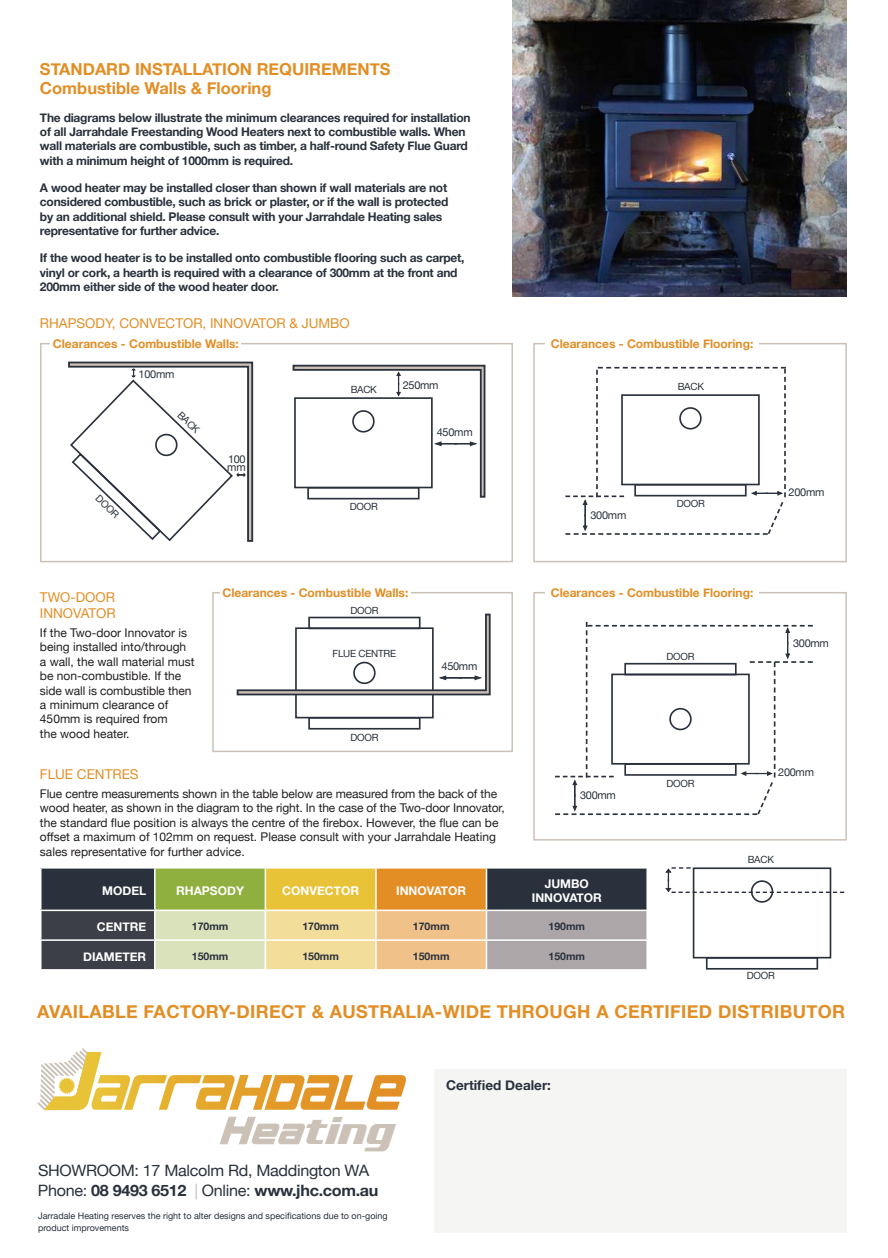
<style>
.page{position:relative;width:888px;height:1258px;background:#fff}
.page>*{position:absolute;margin:0;border:0;box-sizing:border-box;transform-origin:0 0}
.t1{font:italic 700 38.55px "Enter Sansman";color:#cbc1b7}
.t2{font:700 18px "Helvetica Neue";letter-spacing:.02em;color:#e28e25}
.t3{font:700 16.5px/19.8px "Helvetica Neue";color:#e28e25}
.t4{font:15.6px/19.8px "Helvetica Neue";letter-spacing:-.02em;color:#2a313c}
.t5{font:13.5px/16.2px "Helvetica Neue";color:#e28e25}
.t6{font:700 13.5px "Helvetica Neue";color:#2a313c}
.t7{font:700 12px/14.4px "Helvetica Neue";letter-spacing:-.02em;color:#2a313c}
.t8{font:12px/14.4px "Helvetica Neue";color:#231f20}
.t9{font:700 12px "Helvetica Neue";color:#e28e25}
.t10{font:700 12px/14.4px "Helvetica Neue";color:#fff;text-align:center}
.t11{font:10.95px "Helvetica Neue";letter-spacing:-.025em;color:#2a313c}
.t12{font:700 10.5px "Helvetica Neue";color:#2a313c}
.t13{font:9.9px "Helvetica Neue";letter-spacing:-.025em;color:#2a313c}
.t14{font:9px/12px "Helvetica Neue";color:#2a313c}
.s1{font-weight:700}
.s2{color:#c4bfc1}
</style>
<div class="page">
<div style="left:212px;top:592px;width:301px;height:160px;border:2px solid #cbc1b7"></div>
<div style="left:533px;top:343px;width:314px;height:219px;border:2px solid #cbc1b7"></div>
<div style="left:533px;top:592px;width:314px;height:248px;border:2px solid #cbc1b7"></div>
<div style="left:40px;top:343px;width:473px;height:219px;border:2px solid #cbc1b7"></div>
<svg style="left:219px;top:1116px;width:86px;height:28px"></svg>
<svg style="left:37px;top:1048px;width:369px;height:62px"></svg>
<div style="left:434px;top:1069px;width:413px;height:164px;background:#f2f1ee"></div>
<img style="left:513px;top:0;width:334px;height:296px">
<svg style="left:665px;top:867px;width:179px;height:26px"></svg>
<div style="left:693px;top:867px;width:138px;height:91px;border:2px solid #2a313c"></div>
<div style="left:706px;top:957px;width:112px;height:12px;border:2px solid #2a313c"></div>
<div style="left:751px;top:880px;width:22px;height:23px;border:2px solid #2a313c;border-radius:50%"></div>
<svg style="left:555px;top:622px;width:258px;height:194px"></svg>
<div style="left:295px;top:627px;width:139px;height:91px;border:2px solid #2a313c"></div>
<div style="left:308px;top:717px;width:112px;height:12px;border:2px solid #2a313c"></div>
<svg style="left:236px;top:613px;width:255px;height:83px"></svg>
<svg style="left:565px;top:367px;width:221px;height:168px"></svg>
<div style="left:621px;top:394px;width:139px;height:91px;border:2px solid #2a313c"></div>
<div style="left:634px;top:484px;width:112px;height:12px;border:2px solid #2a313c"></div>
<div style="left:679px;top:407px;width:23px;height:23px;border:2px solid #2a313c;border-radius:50%"></div>
<svg style="left:292px;top:364px;width:194px;height:135px"></svg>
<div style="left:294px;top:397px;width:139px;height:91px;border:2px solid #2a313c"></div>
<div style="left:307px;top:487px;width:112px;height:12px;border:2px solid #2a313c"></div>
<div style="left:352px;top:410px;width:23px;height:23px;border:2px solid #2a313c;border-radius:50%"></div>
<svg style="left:68px;top:361px;width:186px;height:181px"></svg>
<div style="left:41px;top:868px;width:114px;height:42px;background:#2a313c"></div>
<div style="left:155px;top:868px;width:110px;height:42px;background:#8faf3e"></div>
<div style="left:265px;top:868px;width:111px;height:42px;background:#e8c338"></div>
<div style="left:376px;top:868px;width:110px;height:42px;background:#e28e25"></div>
<div style="left:486px;top:868px;width:161px;height:42px;background:#2a313c"></div>
<hr style="left:40px;top:868px;width:2px;height:41px;background:#fff">
<hr style="left:154px;top:868px;width:2px;height:41px;background:#fff">
<hr style="left:265px;top:868px;width:1px;height:41px;background:#fff">
<hr style="left:375px;top:868px;width:2px;height:41px;background:#fff">
<hr style="left:486px;top:868px;width:1px;height:41px;background:#fff">
<hr style="left:646px;top:868px;width:2px;height:41px;background:#fff">
<hr style="left:40px;top:909px;width:115px;height:2px;background:#fff">
<hr style="left:155px;top:909px;width:110px;height:2px;background:#fff">
<hr style="left:265px;top:909px;width:111px;height:2px;background:#fff">
<hr style="left:376px;top:909px;width:110px;height:2px;background:#fff">
<hr style="left:486px;top:909px;width:162px;height:2px;background:#fff">
<svg style="left:41px;top:910px;width:606px;height:59px;background:#bcb097"></svg>
<hr style="left:646px;top:941px;width:2px;height:28px;background:#fff">
<div style="left:50px;top:336px;width:191px;height:15px;background:#fff"></div>
<div style="left:220px;top:585px;width:191px;height:15px;background:#fff"></div>
<div style="left:545px;top:336px;width:214px;height:15px;background:#fff"></div>
<div style="left:545px;top:585px;width:214px;height:15px;background:#fff"></div>
<h3 class="t3" style="left:40px;top:59px;width:352px">STANDARD INSTALLATION REQUIREMENTS<br>Combustible Walls &amp; Flooring</h3>
<p class="t7" style="left:40px;top:110px;width:432px">The diagrams below illustrate the minimum clearances required for installation of all Jarrahdale Freestanding Wood Heaters next to combustible walls. When wall materials are combustible, such as timber, a half-round Safety Flue Guard with a minimum height of 1000mm is required.</p>
<p class="t7" style="left:40px;top:181px;width:410px">A wood heater may be installed closer than shown if wall materials are not considered combustible, such as brick or plaster, or if the wall is protected by an additional shield. Please consult with your Jarrahdale Heating sales representative for further advice.</p>
<p class="t7" style="left:40px;top:251px;width:426px">If the wood heater is to be installed onto combustible flooring such as carpet, vinyl or cork, a hearth is required with a clearance of 300mm at the front and<br>200mm either side of the wood heater door.</p>
<p class="t5" style="left:40px;top:316px;width:311px">RHAPSODY, CONVECTOR, INNOVATOR &amp; JUMBO</p>
<p class="t9" style="left:53px;top:334px;width:187px">Clearances - Combustible Walls:</p>
<p class="t11" style="left:139px;top:366px;width:37px">100mm</p>
<p class="t13" style="left:184px;top:408px;width:28px;rotate:44deg">BACK</p>
<p class="t13" style="left:102px;top:491px;width:30px;rotate:44deg">DOOR</p>
<p class="t11" style="left:228px;top:451px;width:19px">100</p>
<p class="t11" style="left:227px;top:459px;width:20px">mm</p>
<p class="t13" style="left:351px;top:382px;width:28px">BACK</p>
<p class="t11" style="left:403px;top:377px;width:37px">250mm</p>
<p class="t11" style="left:437px;top:424px;width:37px">450mm</p>
<p class="t13" style="left:350px;top:499px;width:30px">DOOR</p>
<p class="t9" style="left:222px;top:583px;width:187px">Clearances - Combustible Walls:</p>
<p class="t5" style="left:40px;top:590px;width:77px">TWO-DOOR<br>INNOVATOR</p>
<p class="t8" style="left:40px;top:626px;width:156px">If the Two-door Innovator is being installed into/through a wall, the wall material must be non-combustible. If the side wall is combustible then a minimum clearance of<br>450mm is required from<br>the wood heater.</p>
<p class="t5" style="left:40px;top:767px;width:100px">FLUE CENTRES</p>
<p class="t8" style="left:40px;top:787px;width:466px">Flue centre measurements shown in the table below are measured from the back of the wood heater, as shown in the diagram to the right. In the case of the Two-door Innovator, the standard flue position is always the centre of the firebox. However, the flue can be offset a maximum of 102mm on request. Please consult with your Jarrahdale Heating sales representative for further advice.</p>
<p class="t13" style="left:350px;top:603px;width:30px">DOOR</p>
<p class="t13" style="left:333px;top:647px;width:65px">FLUE CENTRE</p>
<p class="t11" style="left:441px;top:658px;width:37px">450mm</p>
<p class="t13" style="left:350px;top:730px;width:30px">DOOR</p>
<p class="t9" style="left:551px;top:334px;width:204px">Clearances - Combustible Flooring:</p>
<p class="t13" style="left:678px;top:379px;width:28px">BACK</p>
<p class="t11" style="left:590px;top:507px;width:37px">300mm</p>
<p class="t13" style="left:677px;top:496px;width:30px">DOOR</p>
<p class="t9" style="left:551px;top:583px;width:204px">Clearances - Combustible Flooring:</p>
<p class="t13" style="left:666px;top:650px;width:30px">DOOR</p>
<p class="t11" style="left:788px;top:484px;width:37px">200mm</p>
<p class="t11" style="left:793px;top:635px;width:37px">300mm</p>
<p class="t11" style="left:580px;top:787px;width:37px">300mm</p>
<p class="t13" style="left:666px;top:776px;width:30px">DOOR</p>
<p class="t11" style="left:778px;top:765px;width:37px">200mm</p>
<p class="t13" style="left:748px;top:853px;width:28px">BACK</p>
<p class="t10" style="left:102px;top:884px;width:46px">MODEL</p>
<p class="t10" style="left:176px;top:884px;width:69px">RHAPSODY</p>
<p class="t10" style="left:282px;top:884px;width:78px">CONVECTOR</p>
<p class="t10" style="left:396px;top:884px;width:72px">INNOVATOR</p>
<p class="t10" style="left:532px;top:876px;width:72px">JUMBO<br>INNOVATOR</p>
<p class="t10" style="left:97px;top:920px;width:51px">CENTRE</p>
<p class="t12" style="left:192px;top:918px;width:38px">170mm</p>
<p class="t12" style="left:302px;top:918px;width:38px">170mm</p>
<p class="t12" style="left:413px;top:918px;width:38px">170mm</p>
<p class="t12" style="left:549px;top:918px;width:38px">190mm</p>
<p class="t10" style="left:83px;top:950px;width:65px">DIAMETER</p>
<p class="t12" style="left:192px;top:948px;width:38px">150mm</p>
<p class="t12" style="left:302px;top:948px;width:38px">150mm</p>
<p class="t12" style="left:413px;top:948px;width:38px">150mm</p>
<p class="t12" style="left:549px;top:948px;width:38px">150mm</p>
<p class="t13" style="left:747px;top:968px;width:30px">DOOR</p>
<h2 class="t2" style="left:37px;top:997px;width:809px">AVAILABLE FACTORY-DIRECT &amp; AUSTRALIA-WIDE THROUGH A CERTIFIED DISTRIBUTOR</h2>
<h1 class="t1" style="left:305px;top:1109px;width:89px">ting</h1>
<h3 class="t4" style="left:38px;top:1161px;width:342px">SHOWROOM: 17 Malcolm Rd, Maddington WA<br>Phone: <span class="s1">08 9493 6512</span> <span class="s2">|</span> Online: <span class="s1">www.jhc.com.au</span></h3>
<p class="t14" style="left:38px;top:1210px;width:351px">Jarradale Heating reserves the right to alter designs and specifications due to on-going product improvements</p>
<p class="t6" style="left:446px;top:1074px;width:106px">Certified Dealer:</p>
</div>
